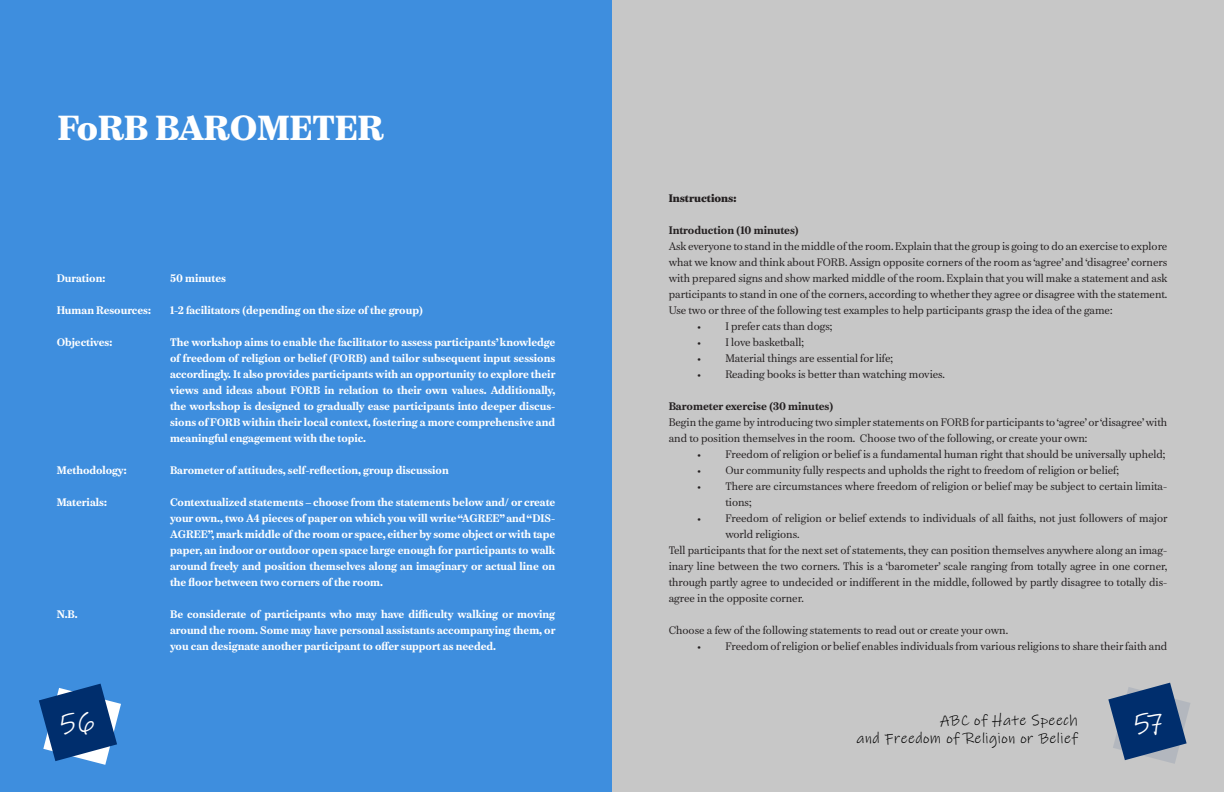
<style>
.page{position:relative;width:1224px;height:792px;background:#fff}
.page>*{position:absolute;margin:0;border:0;box-sizing:border-box;transform-origin:0 0}
.Headline{font:800 35px "Chamberi Text";color:#fff}
.t1{font:30px "Ink Free";color:#fff}
.t2{font:15px "Ink Free";letter-spacing:.03em;color:#000}
.t3{font:11px/16px "Chamberi Text";color:#231f20}
.t4{font:700 11px/16px "Chamberi Text";color:#fff;text-align:justify}
.t5{font:700 11px "Chamberi Text";color:#231f20}
.t6{font:800 11px "Chamberi Text";color:#231f20}
</style>
<div class="page">
<div style="left:0;top:0;width:612px;height:792px;background:#3e8ede"></div>
<div style="left:612px;top:0;width:612px;height:792px;background:#c7c7c7"></div>
<svg style="left:39px;top:684px;width:82px;height:81px"></svg>
<svg style="left:1108px;top:683px;width:82px;height:81px"></svg>
<p class="Headline" style="left:58px;top:100px;width:328px">FoRB BAROMETER</p>
<p class="t4" style="left:57px;top:270px;width:50px">Duration:</p>
<p class="t4" style="left:170px;top:270px;width:57px">50 minutes</p>
<p class="t4" style="left:57px;top:302px;width:96px">Human Resources:</p>
<p class="t4" style="left:170px;top:302px;width:254px">1-2 facilitators (depending on the size of the group)</p>
<p class="t4" style="left:57px;top:334px;width:57px">Objectives:</p>
<p class="t4" style="left:170px;top:334px;width:387px">The workshop aims to enable the facilitator to assess participants’ knowledge of freedom of religion or belief (FORB) and tailor subsequent input sessions accordingly. It also provides participants with an opportunity to explore their views and ideas about FORB in relation to their own values. Additionally, the workshop is designed to gradually ease participants into deeper discus&shy;sions of FORB within their local context, fostering a more comprehensive and meaningful engagement with the topic.</p>
<p class="t4" style="left:57px;top:462px;width:71px">Methodology:</p>
<p class="t4" style="left:170px;top:462px;width:280px">Barometer of attitudes, self-reflection, group discussion</p>
<p class="t4" style="left:57px;top:494px;width:52px">Materials:</p>
<p class="t4" style="left:170px;top:494px;width:387px">Contextualized statements – choose from the statements below and/ or create your own., two A4 pieces of paper on which you will write “AGREE” and “DIS-AGREE”, mark middle of the room or space, either by some object or with tape paper, an indoor or outdoor open space large enough for participants to walk around freely and position themselves along an imaginary or actual line on the floor between two corners of the room.</p>
<p class="t4" style="left:57px;top:606px;width:22px">N.B.</p>
<p class="t4" style="left:170px;top:606px;width:387px">Be considerate of participants who may have difficulty walking or moving around the room. Some may have personal assistants accompanying them, or you can designate another participant to offer support as needed.</p>
<p class="t6" style="left:669px;top:190px;width:69px">Instructions:</p>
<p class="t5" style="left:669px;top:222px;width:132px">Introduction (10 minutes)</p>
<p class="t3" style="left:669px;top:238px;width:500px;text-align:justify">Ask everyone to stand in the middle of the room. Explain that the group is going to do an exercise to explore what we know and think about FORB. Assign opposite corners of the room as ‘agree’ and ‘disagree’ corners with prepared signs and show marked middle of the room. Explain that you will make a statement and ask participants to stand in one of the corners, according to whether they agree or disagree with the statement.</p>
<p class="t3" style="left:669px;top:302px;width:445px">Use two or three of the following test examples to help participants grasp the idea of the game:</p>
<p class="t3" style="left:697px;top:318px;width:137px">• I prefer cats than dogs;</p>
<p class="t3" style="left:697px;top:334px;width:108px">• I love basketball;</p>
<p class="t3" style="left:697px;top:350px;width:197px">• Material things are essential for life;</p>
<p class="t3" style="left:697px;top:366px;width:250px">• Reading books is better than watching movies.</p>
<p class="t5" style="left:669px;top:398px;width:166px">Barometer exercise (30 minutes)</p>
<p class="t3" style="left:669px;top:414px;width:500px">Begin the game by introducing two simpler statements on FORB for participants to ‘agree’ or ‘disagree’ with and to position themselves in the room. Choose two of the following, or create your own:</p>
<p class="t3" style="left:697px;top:446px;width:470px">• Freedom of religion or belief is a fundamental human right that should be universally upheld;</p>
<p class="t3" style="left:697px;top:462px;width:423px">• Our community fully respects and upholds the right to freedom of religion or belief;</p>
<p class="t3" style="left:725px;top:478px;width:443px;text-indent:-28px">• There are circumstances where freedom of religion or belief may be subject to certain limita&shy;tions;</p>
<p class="t3" style="left:725px;top:510px;width:444px;text-indent:-28px">• Freedom of religion or belief extends to individuals of all faiths, not just followers of major world religions.</p>
<p class="t3" style="left:669px;top:542px;width:500px;text-align:justify">Tell participants that for the next set of statements, they can position themselves anywhere along an imag&shy;inary line between the two corners. This is a ‘barometer’ scale ranging from totally agree in one corner, through partly agree to undecided or indifferent in the middle, followed by partly disagree to totally dis&shy;agree in the opposite corner.</p>
<p class="t3" style="left:669px;top:622px;width:341px">Choose a few of the following statements to read out or create your own.</p>
<p class="t3" style="left:697px;top:638px;width:472px">• Freedom of religion or belief enables individuals from various religions to share their faith and</p>
<h2 class="t1" style="left:60px;top:701px;width:37px">56</h2>
<h3 class="t2" style="left:940px;top:710px;width:139px">ABC of Hate Speech</h3>
<h2 class="t1" style="left:1133px;top:701px;width:32px">57</h2>
<h3 class="t2" style="left:857px;top:728px;width:223px">and Freedom of Religion or Belief</h3>
</div>
